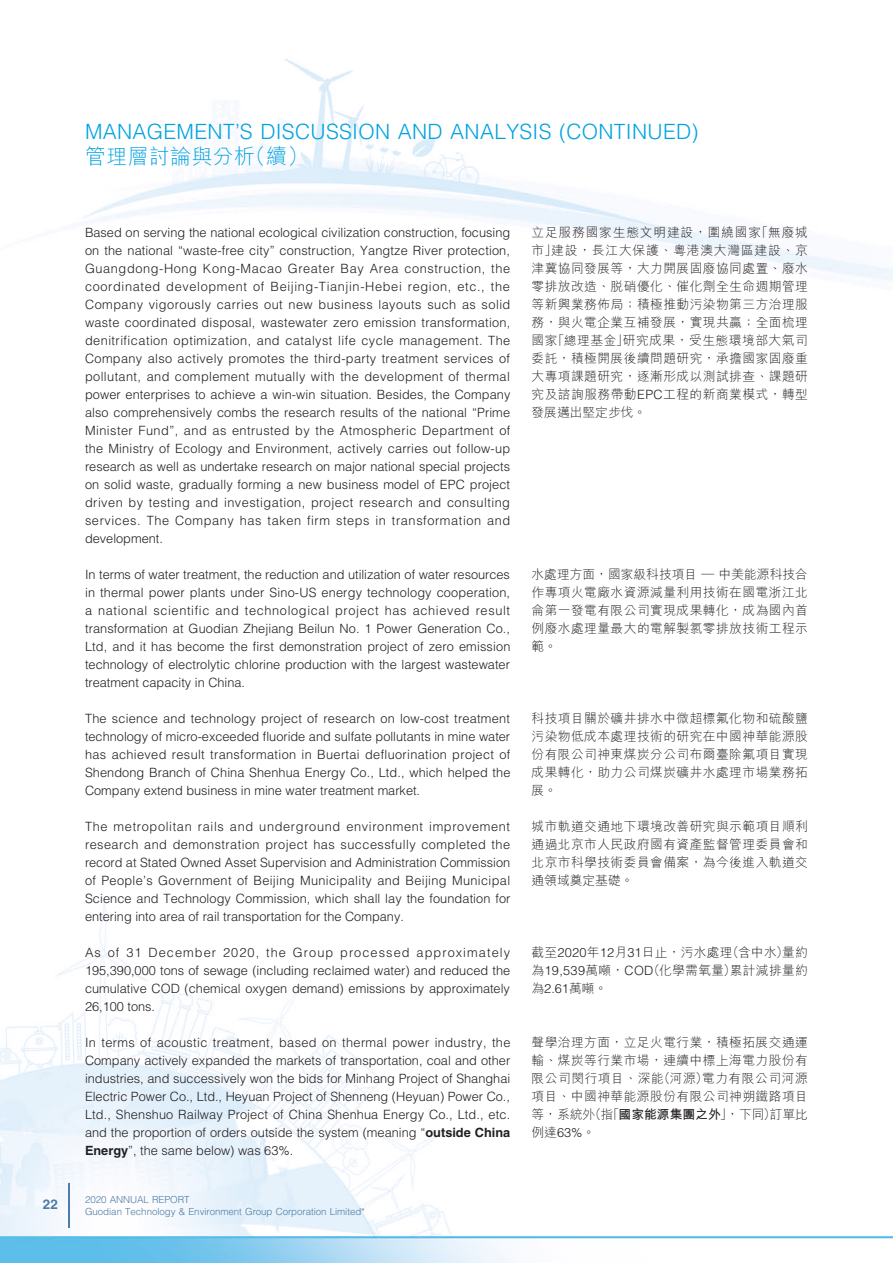
<style>
.page{position:relative;width:893px;height:1263px;background:#fff}
.page>*{position:absolute;margin:0;border:0;box-sizing:border-box;transform-origin:0 0}
.t1{font:300 21px "Helvetica LT Std";letter-spacing:.015em;color:#00a2df}
.t2{font:300 21px "M Hei HK";letter-spacing:.015em;color:#00a2df}
.t3{font:700 13.5px "Helvetica LT Std";color:#4d7ca4}
.t4{font:300 12.75px/18px "Helvetica LT Std";color:#231f20;text-align:justify}
.t5{font:300 12.75px/18px "M Hei HK";letter-spacing:.035em;color:#231f20;text-align:justify}
.t6{font:300 9.75px/12px "Helvetica LT Std";letter-spacing:-.005em;color:#4d7ca4}
.s1{font-weight:700}
.s2{font-family:"Helvetica LT Std"}
</style>
<div class="page">
<img style="left:0;top:59px;width:893px;height:1204px">
<hr style="left:68px;top:1183px;width:1px;height:44px;background:#4d7ca4">
<p class="t3" style="left:43px;top:1196px;width:17px">22</p>
<h1 class="t1" style="left:85px;top:118px;width:615px">MANAGEMENT’S DISCUSSION AND ANALYSIS (CONTINUED)</h1>
<h1 class="t2" style="left:85px;top:145px;width:225px">管理層討論與分析（續）</h1>
<p class="t4" style="left:85px;top:223px;width:427px">Based on serving the national ecological civilization construction, focusing on the national “waste-free city” construction, Yangtze River protection, Guangdong-Hong Kong-Macao Greater Bay Area construction, the coordinated development of Beijing-Tianjin-Hebei region, etc., the Company vigorously carries out new business layouts such as solid waste coordinated disposal, wastewater zero emission transformation, denitrification optimization, and catalyst life cycle management. The Company also actively promotes the third-party treatment services of pollutant, and complement mutually with the development of thermal power enterprises to achieve a win-win situation. Besides, the Company also comprehensively combs the research results of the national “Prime Minister Fund”, and as entrusted by the Atmospheric Department of the Ministry of Ecology and Environment, actively carries out follow-up research as well as undertake research on major national special projects on solid waste, gradually forming a new business model of EPC project driven by testing and investigation, project research and consulting services. The Company has taken firm steps in transformation and development.</p>
<p class="t4" style="left:85px;top:565px;width:427px">In terms of water treatment, the reduction and utilization of water resources in thermal power plants under Sino-US energy technology cooperation, a national scientific and technological project has achieved result transformation at Guodian Zhejiang Beilun No. 1 Power Generation Co., Ltd, and it has become the first demonstration project of zero emission technology of electrolytic chlorine production with the largest wastewater treatment capacity in China.</p>
<p class="t4" style="left:85px;top:709px;width:427px">The science and technology project of research on low-cost treatment technology of micro-exceeded fluoride and sulfate pollutants in mine water has achieved result transformation in Buertai defluorination project of Shendong Branch of China Shenhua Energy Co., Ltd., which helped the Company extend business in mine water treatment market.</p>
<p class="t4" style="left:85px;top:817px;width:427px">The metropolitan rails and underground environment improvement research and demonstration project has successfully completed the record at Stated Owned Asset Supervision and Administration Commission of People’s Government of Beijing Municipality and Beijing Municipal Science and Technology Commission, which shall lay the foundation for entering into area of rail transportation for the Company.</p>
<p class="t4" style="left:85px;top:943px;width:427px">As of 31 December 2020, the Group processed approximately 195,390,000 tons of sewage (including reclaimed water) and reduced the cumulative COD (chemical oxygen demand) emissions by approximately 26,100 tons.</p>
<p class="t4" style="left:85px;top:1033px;width:427px">In terms of acoustic treatment, based on thermal power industry, the Company actively expanded the markets of transportation, coal and other industries, and successively won the bids for Minhang Project of Shanghai Electric Power Co., Ltd., Heyuan Project of Shenneng (Heyuan) Power Co., Ltd., Shenshuo Railway Project of China Shenhua Energy Co., Ltd., etc. and the proportion of orders outside the system (meaning “<span class="s1">outside China Energy</span>”, the same below) was 63%.</p>
<p class="t6" style="left:85px;top:1193px;width:281px">2020 ANNUAL REPORT<br>Guodian Technology &amp; Environment Group Corporation Limited*</p>
<p class="t5" style="left:531px;top:223px;width:278px">立足服務國家生態文明建設，圍繞國家「無廢城市」建設，長江大保護、粵港澳大灣區建設、京津冀協同發展等，大力開展固廢協同處置、廢水零排放改造、脫硝優化、催化劑全生命週期管理等新興業務佈局；積極推動污染物第三方治理服務，與火電企業互補發展，實現共贏；全面梳理國家「總理基金」研究成果，受生態環境部大氣司委託，積極開展後續問題研究，承擔國家固廢重大專項課題研究，逐漸形成以測試排查、課題研究及諮詢服務帶動<span class="s2">EPC</span>工程的新商業模式，轉型發展邁出堅定步伐。</p>
<p class="t5" style="left:531px;top:565px;width:278px">水處理方面，國家級科技項目 — 中美能源科技合作專項火電廠水資源減量利用技術在國電浙江北侖第一發電有限公司實現成果轉化，成為國內首例廢水處理量最大的電解製氯零排放技術工程示範。</p>
<p class="t5" style="left:531px;top:709px;width:278px">科技項目關於礦井排水中微超標氟化物和硫酸鹽污染物低成本處理技術的研究在中國神華能源股份有限公司神東煤炭分公司布爾臺除氟項目實現成果轉化，助力公司煤炭礦井水處理市場業務拓展。</p>
<p class="t5" style="left:531px;top:817px;width:278px">城市軌道交通地下環境改善研究與示範項目順利通過北京市人民政府國有資產監督管理委員會和北京市科學技術委員會備案，為今後進入軌道交通領域奠定基礎。</p>
<p class="t5" style="left:531px;top:943px;width:278px">截至<span class="s2">2020</span>年<span class="s2">12</span>月<span class="s2">31</span>日止，污水處理（含中水）量約為<span class="s2">19,539</span>萬噸，<span class="s2">COD</span>（化學需氧量）累計減排量約為<span class="s2">2.61</span>萬噸。</p>
<p class="t5" style="left:531px;top:1033px;width:278px">聲學治理方面，立足火電行業，積極拓展交通運輸、煤炭等行業市場，連續中標上海電力股份有限公司閔行項目、深能（河源）電力有限公司河源項目、中國神華能源股份有限公司神朔鐵路項目等，系統外（指「<span class="s1">國家能源集團之外</span>」，下同）訂單比例達<span class="s2">63%</span>。</p>
</div>
